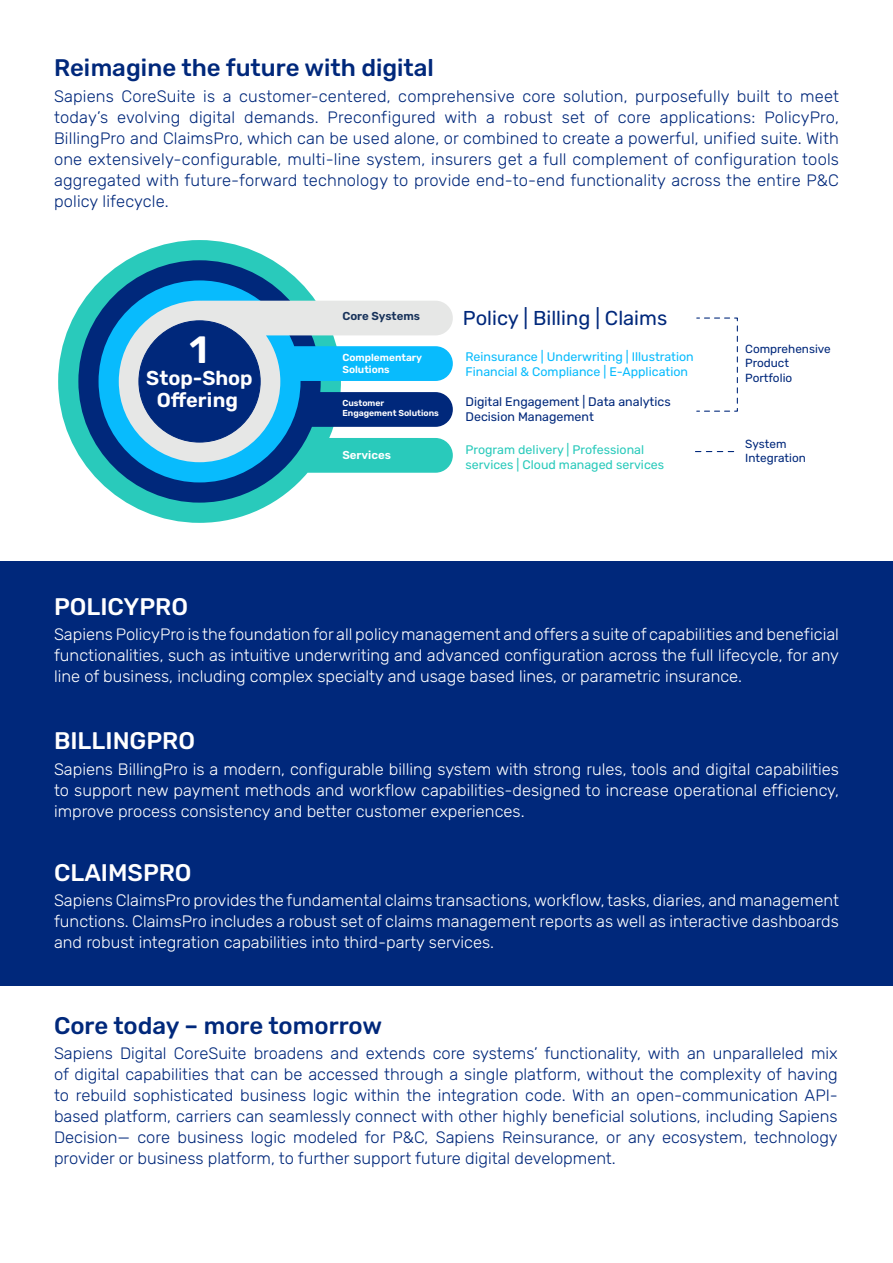
<style>
.page{position:relative;width:893px;height:1263px;background:#fff}
.page>*{position:absolute;margin:0;border:0;box-sizing:border-box;transform-origin:0 0}
.t1{font:600 38.1px "Rubik";color:#fff}
.t2{font:500 24px "Rubik";color:#00287b}
.t3{font:500 24px "Rubik";color:#fff}
.t4{font:20.1px "Rubik";color:#00287b}
.t5{font:600 20.1px/21.8px "Rubik";color:#fff;text-align:center}
.t6{font:300 16.5px/21px "Rubik";color:#00287b}
.t7{font:300 16.5px/21px "Rubik";color:#fff;text-align:justify}
.t8{font:12.45px/14.9px "Rubik";color:#08bbfd}
.t9{font:12.45px/14.9px "Rubik";color:#29cabb}
.t10{font:12.45px/14.9px "Rubik";color:#00287b}
.t11{font:11.7px/14.1px "Rubik";color:#00287b}
.t12{font:600 11.55px "Rubik";color:#17325a}
.t13{font:600 11.55px "Rubik";color:#fff}
.t14{font:600 10.2px/12.1px "Rubik";color:#fff}
.t15{font:600 8.7px/10.4px "Rubik";color:#fff}
</style>
<div class="page">
<div style="left:0;top:561px;width:893px;height:425px;background:#00287b"></div>
<svg style="left:58px;top:240px;width:214px;height:283px"></svg>
<svg style="left:78px;top:260px;width:221px;height:243px"></svg>
<svg style="left:99px;top:280px;width:353px;height:202px"></svg>
<svg style="left:119px;top:301px;width:334px;height:161px;background:#6db7d6"></svg>
<svg style="left:138px;top:320px;width:123px;height:123px;background:#315293"></svg>
<svg style="left:697px;top:317px;width:41px;height:95px"></svg>
<svg style="left:695px;top:451px;width:40px;height:1px"></svg>
<h2 class="t2" style="left:54px;top:55px;width:381px">Reimagine the future with digital</h2>
<p class="t6" style="left:54px;top:86px;width:61px">Sapiens</p>
<p class="t6" style="left:122px;top:86px;width:76px">CoreSuite</p>
<p class="t6" style="left:203px;top:86px;width:13px">is</p>
<p class="t6" style="left:223px;top:86px;width:10px">a</p>
<p class="t6" style="left:239px;top:86px;width:153px">customer-centered,</p>
<p class="t6" style="left:398px;top:86px;width:118px">comprehensive</p>
<p class="t6" style="left:522px;top:86px;width:35px">core</p>
<p class="t6" style="left:563px;top:86px;width:66px">solution,</p>
<p class="t6" style="left:635px;top:86px;width:159px">purposefully built to</p>
<p class="t6" style="left:800px;top:86px;width:40px">meet</p>
<p class="t6" style="left:328px;top:107px;width:110px">Preconfigured</p>
<p class="t6" style="left:594px;top:107px;width:17px">of</p>
<p class="t6" style="left:54px;top:107px;width:786px">today s’<br>BillingPro and ClaimsPro, which can be used alone, or combined to create a powerful, unified suite. With one extensively-configurable, multi-line system, insurers get a full complement of configuration tools aggregated with future-forward technology to provide end-to-end functionality across the entire P&amp;C policy lifecycle.</p>
<p class="t6" style="left:117px;top:107px;width:65px">evolving</p>
<p class="t6" style="left:189px;top:107px;width:47px">digital</p>
<p class="t6" style="left:244px;top:107px;width:76px">demands.</p>
<p class="t6" style="left:444px;top:107px;width:34px">with</p>
<p class="t6" style="left:504px;top:107px;width:50px">robust</p>
<p class="t6" style="left:562px;top:107px;width:25px">set</p>
<p class="t6" style="left:660px;top:107px;width:97px">applications:</p>
<p class="t6" style="left:764px;top:107px;width:76px">PolicyPro,</p>
<p class="t6" style="left:486px;top:107px;width:10px">a</p>
<p class="t6" style="left:618px;top:107px;width:35px">core</p>
<h1 class="t1" style="left:190px;top:329px;width:20px">1</h1>
<p class="t5" style="left:146px;top:368px;width:108px">Stop-Shop<br>Offering</p>
<p class="t12" style="left:342px;top:310px;width:79px">Core Systems</p>
<p class="t14" style="left:342px;top:351px;width:81px">Complementary<br>Solutions</p>
<p class="t15" style="left:342px;top:398px;width:98px">Customer<br>Engagement Solutions</p>
<p class="t13" style="left:342px;top:448px;width:50px">Services</p>
<p class="t4" style="left:463px;top:307px;width:206px">Policy | Billing | Claims</p>
<p class="t8" style="left:465px;top:349px;width:230px">Reinsurance | Underwriting | Illustration<br>Financial &amp; Compliance | -E Application</p>
<p class="t10" style="left:465px;top:394px;width:207px">Digital Engagement | Data analytics<br>Decision Management</p>
<p class="t9" style="left:465px;top:442px;width:200px">Program delivery | Professional services | Cloud managed services</p>
<p class="t11" style="left:745px;top:343px;width:87px">Comprehensive<br>Product<br>Portfolio</p>
<p class="t11" style="left:745px;top:437px;width:62px">System<br>Integration</p>
<h2 class="t3" style="left:54px;top:593px;width:136px">POLICYPRO</h2>
<p class="t7" style="left:54px;top:625px;width:786px">Sapiens PolicyPro isthefoundationforall policymanagement and offers a suite ofcapabilities and beneficial functionalities, such as intuitive underwriting and advanced configuration across the full lifecycle, for any line of business, including complex specialty and usage based lines, or parametric insurance.</p>
<h2 class="t3" style="left:54px;top:728px;width:143px">BILLINGPRO</h2>
<p class="t7" style="left:54px;top:759px;width:786px">Sapiens BillingPro is a modern, configurable billing system with strong rules, tools and digital capabilities to support new payment methods and workflow capabilities-designed to increase operational efficiency, improve process consistency and better customer experiences.</p>
<h2 class="t3" style="left:54px;top:859px;width:139px">CLAIMSPRO</h2>
<p class="t7" style="left:54px;top:890px;width:786px">Sapiens ClaimsPro providesthe fundamental claimstransactions,workflow,tasks, diaries, and management functions. ClaimsPro includes a robust set of claims management reports as well as interactive dashboards and robust integration capabilities into third-party services.</p>
<h2 class="t2" style="left:54px;top:1012px;width:330px">Core today – more tomorrow</h2>
<p class="t6" style="left:54px;top:1044px;width:785px">Sapiens Digital CoreSuite broadens and extends core systems’ functionality, with an unparalleled mix of digital capabilities that can be accessed through a single platform, without the complexity of having</p>
<p class="t6" style="left:54px;top:1107px;width:785px">based platform, carriers can seamlessly connect with other highly beneficial solutions, including Sapiens</p>
<p class="t6" style="left:54px;top:1086px;width:785px">to rebuild sophisticated business logic within the integration code. With an open-communication API-</p>
<p class="t6" style="left:54px;top:1128px;width:785px">Decision— core business logic modeled for P&amp;C, Sapiens Reinsurance, or any ecosystem, technology provider or business platform to, further support future digital development.</p>
</div>
